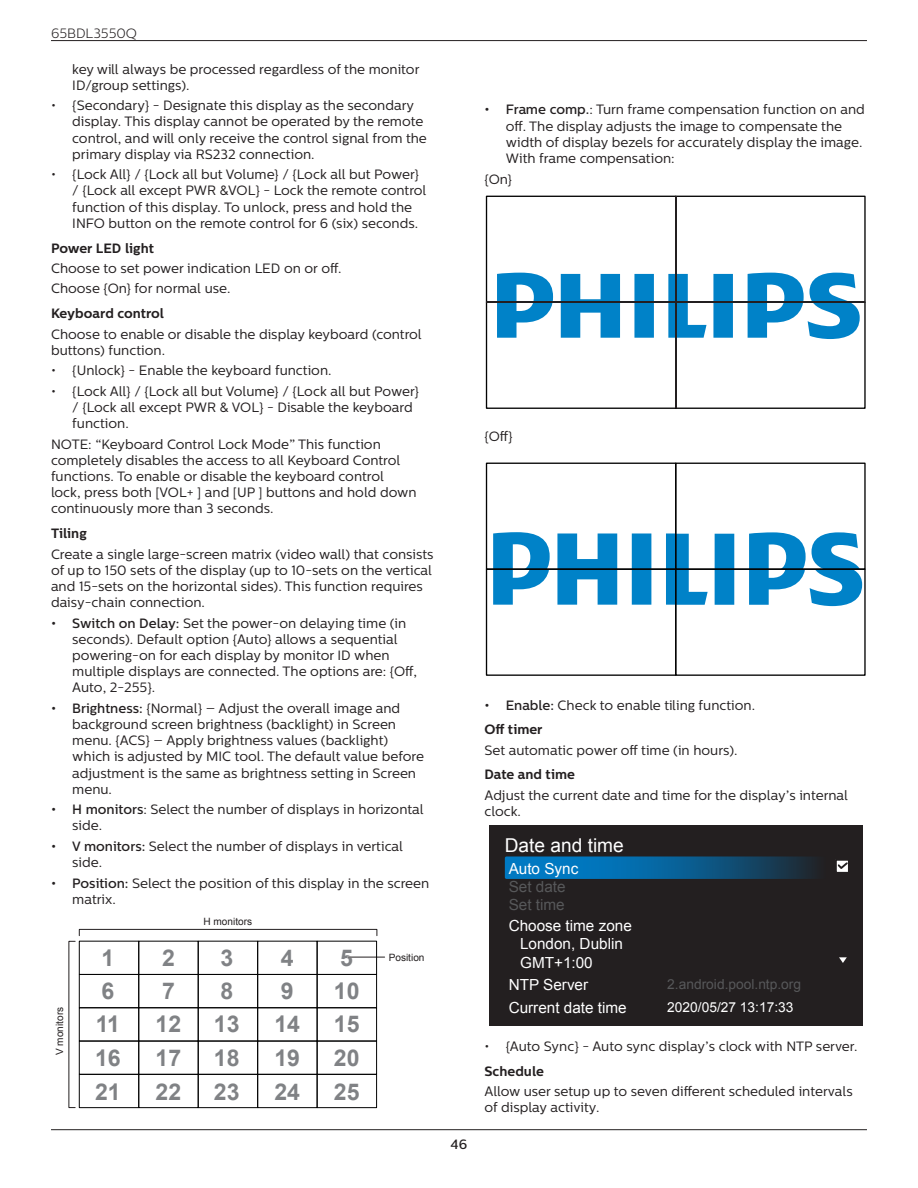
<style>
.page{position:relative;width:918px;height:1188px;background:#fff}
.page>*{position:absolute;margin:0;border:0;box-sizing:border-box;transform-origin:0 0}
.t1{font:700 23.1px/33.5px "Arial";color:#808285}
.t2{font:19.05px "Arial";color:#fff}
.t3{font:15.3px/18.3px "Arial";color:#fff}
.t4{font:15.3px/18.3px "Arial";color:#57585a}
.t5{font:13.8px/23px "Arial";color:#57585a}
.Body{font:13.5px/16.2px "Centrale Sans";color:#231f20}
.OSD_Item_Bold{font:700 13.5px "Centrale Sans";color:#231f20}
.t6{font:300 13.5px "Centrale Sans";color:#231f20}
.Body_Bold{font:13.5px "Centrale Sans";color:#231f20}
.t7{font:500 13.5px "Centrale Sans";color:#231f20}
.t8{font:10.05px "Arial";color:#231f20}
.s1{font-weight:500}
.s2{color:#fff}
</style>
<div class="page">
<hr style="left:51px;top:40px;width:816px;height:1px;background:#231f20">
<hr style="left:51px;top:1129px;width:816px;height:1px;background:#231f20">
<div style="left:79px;top:929px;width:298px;height:7px;border:1px solid #231f20"></div>
<hr style="left:348px;top:957px;width:37px;height:1px;background:#231f20">
<div style="left:317px;top:1074px;width:60px;height:34px;border:1px solid #030303"></div>
<div style="left:257px;top:1074px;width:60px;height:34px;border:1px solid #030303"></div>
<div style="left:198px;top:1074px;width:60px;height:34px;border:1px solid #030303"></div>
<div style="left:139px;top:1074px;width:59px;height:34px;border:1px solid #030303"></div>
<div style="left:79px;top:1074px;width:60px;height:34px;border:1px solid #030303"></div>
<div style="left:317px;top:1041px;width:60px;height:34px;border:1px solid #030303"></div>
<div style="left:257px;top:1041px;width:60px;height:34px;border:1px solid #030303"></div>
<div style="left:198px;top:1041px;width:60px;height:34px;border:1px solid #030303"></div>
<div style="left:139px;top:1041px;width:59px;height:34px;border:1px solid #030303"></div>
<div style="left:79px;top:1041px;width:60px;height:34px;border:1px solid #030303"></div>
<div style="left:317px;top:1008px;width:60px;height:33px;border:1px solid #030303"></div>
<div style="left:198px;top:1008px;width:60px;height:33px;border:1px solid #030303"></div>
<div style="left:79px;top:1008px;width:60px;height:33px;border:1px solid #030303"></div>
<div style="left:317px;top:974px;width:60px;height:34px;border:1px solid #030303"></div>
<div style="left:257px;top:974px;width:60px;height:34px;border:1px solid #030303"></div>
<div style="left:198px;top:974px;width:60px;height:34px;border:1px solid #030303"></div>
<div style="left:139px;top:974px;width:59px;height:34px;border:1px solid #030303"></div>
<div style="left:79px;top:974px;width:60px;height:34px;border:1px solid #030303"></div>
<div style="left:317px;top:941px;width:60px;height:34px;border:1px solid #030303"></div>
<div style="left:257px;top:941px;width:60px;height:34px;border:1px solid #030303"></div>
<div style="left:198px;top:941px;width:60px;height:34px;border:1px solid #030303"></div>
<div style="left:139px;top:941px;width:59px;height:34px;border:1px solid #030303"></div>
<div style="left:79px;top:941px;width:60px;height:34px;border:1px solid #030303"></div>
<div style="left:675px;top:302px;width:191px;height:107px;border:1px solid #030303"></div>
<div style="left:486px;top:302px;width:190px;height:107px;border:1px solid #030303"></div>
<div style="left:675px;top:196px;width:191px;height:107px;border:1px solid #030303"></div>
<div style="left:486px;top:196px;width:190px;height:107px;border:1px solid #030303"></div>
<svg style="left:497px;top:273px;width:363px;height:66px"></svg>
<hr style="left:486px;top:302px;width:379px;height:1px;background:#231f20">
<hr style="left:675px;top:196px;width:1px;height:212px;background:#231f20">
<svg style="left:493px;top:532px;width:369px;height:74px"></svg>
<div style="left:675px;top:569px;width:191px;height:107px;border:1px solid #030303"></div>
<div style="left:486px;top:569px;width:190px;height:107px;border:1px solid #030303"></div>
<div style="left:675px;top:463px;width:191px;height:107px;border:1px solid #030303"></div>
<div style="left:486px;top:463px;width:190px;height:107px;border:1px solid #030303"></div>
<div style="left:490px;top:825px;width:373px;height:201px;background:#231f20"></div>
<svg style="left:505px;top:856px;width:343px;height:23px;background:#0f5a88"></svg>
<svg style="left:839px;top:957px;width:8px;height:6px"></svg>
<p class="t6" style="left:51px;top:26px;width:88px">65BDL3550Q</p>
<p class="Body" style="left:72px;top:61px;width:349px">key will always be processed regardless of the monitor<br>ID/group settings).</p>
<p class="Body" style="left:72px;top:98px;width:356px;text-indent:-21px">• {Secondary} - Designate this display as the secondary display. This display cannot be operated by the remote control, and will only receive the control signal from the primary display via RS232 connection.</p>
<p class="Body" style="left:72px;top:167px;width:356px;text-indent:-21px">• {Lock All} / {Lock all but Volume} / {Lock all but Power} / {Lock all except PWR &amp;VOL} - Lock the remote control function of this display. To unlock, press and hold the INFO button on the remote control for 6 (six) seconds.</p>
<p class="OSD_Item_Bold" style="left:51px;top:240px;width:104px">Power LED light</p>
<p class="Body" style="left:51px;top:260px;width:292px">Choose to set power indication LED on or off.</p>
<p class="Body" style="left:51px;top:281px;width:181px">Choose {On} for normal use.</p>
<p class="OSD_Item_Bold" style="left:51px;top:305px;width:115px">Keyboard control</p>
<p class="Body" style="left:51px;top:326px;width:372px">Choose to enable or disable the display keyboard (control buttons) function.</p>
<p class="Body" style="left:51px;top:363px;width:282px">• {Unlock} - Enable the keyboard function.</p>
<p class="Body" style="left:72px;top:383px;width:348px;text-indent:-21px">• {Lock All} / {Lock all but Volume} / {Lock all but Power} / {Lock all except PWR &amp; VOL} - Disable the keyboard function.</p>
<p class="Body" style="left:51px;top:436px;width:367px">NOTE: “Keyboard Control Lock Mode” This function completely disables the access to all Keyboard Control functions. To enable or disable the keyboard control lock, press both [VOL+ ] and [UP ] buttons and hold down continuously more than 3 seconds.</p>
<p class="OSD_Item_Bold" style="left:51px;top:525px;width:37px">Tiling</p>
<p class="Body" style="left:51px;top:546px;width:384px">Create a single large-screen matrix (video wall) that consists of up to 150 sets of the display (up to 10-sets on the vertical and 15-sets on the horizontal sides). This function requires daisy-chain connection.</p>
<p class="Body" style="left:72px;top:615px;width:346px;text-indent:-21px"><span class="s1">• Switch on Delay:</span> Set the power-on delaying time (in seconds). Default option {Auto} allows a sequential powering-on for each display by monitor ID when multiple displays are connected. The options are: {Off, Auto, 2-255}.</p>
<p class="Body" style="left:72px;top:700px;width:353px;text-indent:-21px"><span class="s1">• Brightness:</span> {Normal} – Adjust the overall image and background screen brightness (backlight) in Screen menu. {ACS} – Apply brightness values (backlight) which is adjusted by MIC tool. The default value before adjustment is the same as brightness setting in Screen menu.</p>
<p class="Body" style="left:72px;top:802px;width:353px;text-indent:-21px"><span class="s1">• H monitors</span>: Select the number of displays in horizontal side.</p>
<p class="Body" style="left:72px;top:838px;width:332px;text-indent:-21px"><span class="s1">• V monitors:</span> Select the number of displays in vertical side.</p>
<p class="Body" style="left:72px;top:875px;width:359px;text-indent:-21px"><span class="s1">• Position:</span> Select the position of this display in the screen matrix.</p>
<p class="t8" style="left:53px;top:1055px;width:50px;rotate:-90deg">V monitors</p>
<p class="t1" style="left:102px;top:942px;width:14px">1</p>
<p class="t1" style="left:162px;top:942px;width:14px">2</p>
<p class="t1" style="left:102px;top:975px;width:14px">6</p>
<p class="t1" style="left:162px;top:975px;width:14px">7</p>
<p class="t8" style="left:204px;top:915px;width:50px">H monitors</p>
<p class="t1" style="left:220px;top:942px;width:14px">3</p>
<p class="t1" style="left:281px;top:942px;width:14px">4</p>
<p class="t1" style="left:220px;top:975px;width:14px">8</p>
<p class="t1" style="left:281px;top:975px;width:14px">9</p>
<p class="t1" style="left:334px;top:942px;width:27px">5<br>10</p>
<p class="t1" style="left:96px;top:1008px;width:26px">11</p>
<p class="t1" style="left:156px;top:1008px;width:27px">12</p>
<p class="t1" style="left:214px;top:1008px;width:27px">13</p>
<p class="t1" style="left:274px;top:1008px;width:27px">14</p>
<p class="t1" style="left:334px;top:1008px;width:27px">15</p>
<p class="t1" style="left:95px;top:1042px;width:27px">16</p>
<p class="t1" style="left:156px;top:1042px;width:27px">17</p>
<p class="t1" style="left:214px;top:1042px;width:27px">18</p>
<p class="t1" style="left:274px;top:1042px;width:27px">19</p>
<p class="t1" style="left:334px;top:1042px;width:27px">20</p>
<p class="t1" style="left:95px;top:1076px;width:27px">21</p>
<p class="t1" style="left:156px;top:1076px;width:27px">22</p>
<p class="t1" style="left:214px;top:1076px;width:27px">23</p>
<p class="t1" style="left:274px;top:1076px;width:27px">24</p>
<p class="t1" style="left:334px;top:1076px;width:27px">25</p>
<p class="t8" style="left:389px;top:950px;width:37px">Position</p>
<p class="t7" style="left:451px;top:1137px;width:18px">46</p>
<p class="Body" style="left:506px;top:102px;width:361px;text-indent:-21px"><span class="s1">• Frame comp.</span>: Turn frame compensation function on and off. The display adjusts the image to compensate the width of display bezels for accurately display the image.<br>With frame compensation:</p>
<p class="Body" style="left:485px;top:172px;width:29px">{On}</p>
<p class="Body_Bold" style="left:485px;top:429px;width:30px">{Off}</p>
<p class="Body" style="left:485px;top:697px;width:272px"><span class="s1">• Enable:</span> Check to enable tiling function.</p>
<p class="OSD_Item_Bold" style="left:485px;top:721px;width:60px">Off timer</p>
<p class="Body" style="left:485px;top:742px;width:255px">Set automatic power off time (in hours).</p>
<p class="OSD_Item_Bold" style="left:485px;top:767px;width:92px">Date and time</p>
<p class="Body" style="left:485px;top:787px;width:365px">Adjust the current date and time for the display’s internal clock.</p>
<p class="t2" style="left:505px;top:833px;width:120px">Date and time</p>
<p class="t4" style="left:509px;top:859px;width:71px"><span class="s2">Auto Sync<br></span>Set date<br>Set time</p>
<p class="t3" style="left:520px;top:917px;width:113px;text-indent:-11px">Choose time zone<br>London, Dublin<br>GMT+1:00</p>
<p class="t3" style="left:509px;top:973px;width:120px;line-height:23px">NTP Server<br>Current date time</p>
<p class="t5" style="left:667px;top:973px;width:135px">2.android.pool.ntp.org<br><span class="s2">2020/05/27 13:17:33</span></p>
<p class="Body" style="left:485px;top:1038px;width:375px">• {Auto Sync} - Auto sync display’s clock with NTP server.</p>
<p class="OSD_Item_Bold" style="left:485px;top:1063px;width:61px">Schedule</p>
<p class="Body" style="left:485px;top:1083px;width:370px">Allow user setup up to seven different scheduled intervals of display activity.</p>
</div>
